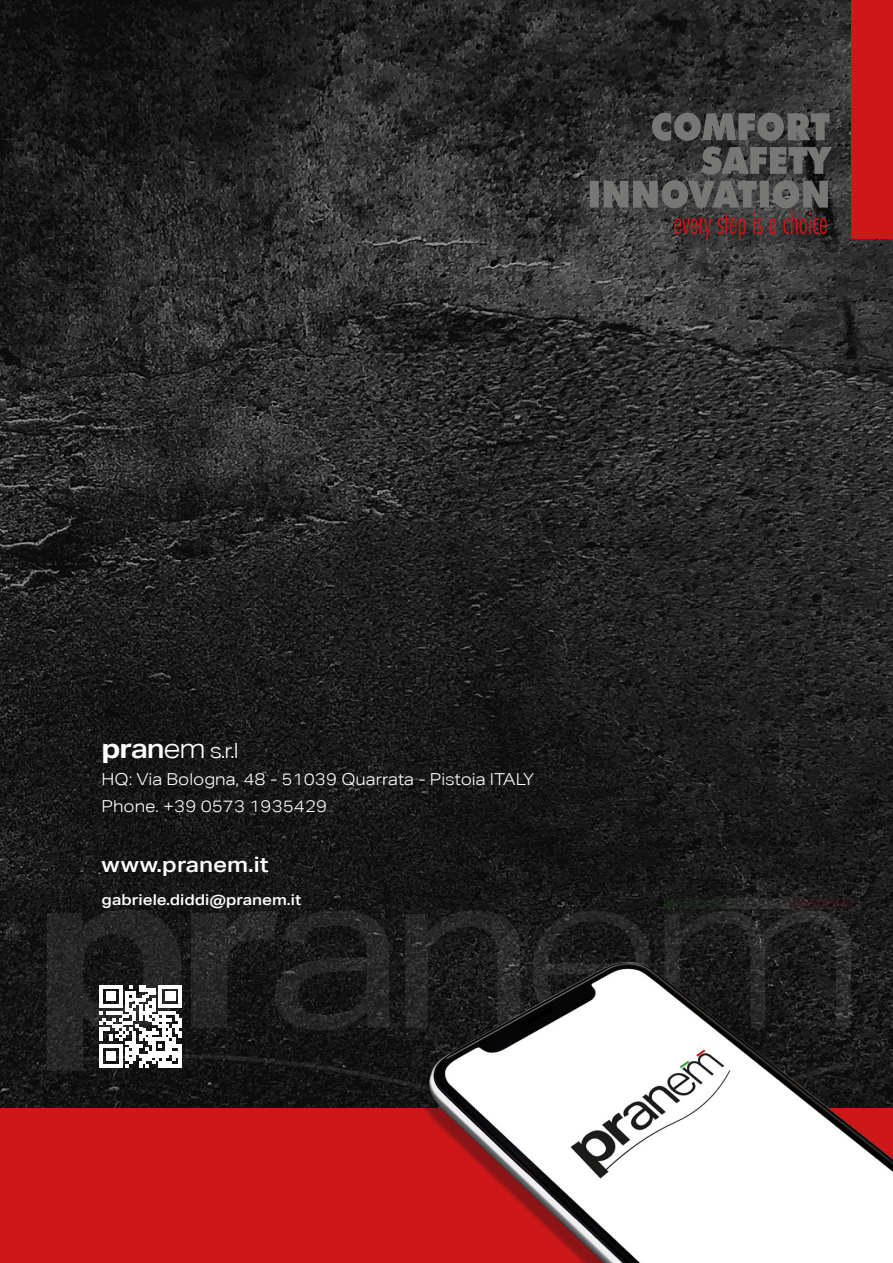
<style>
.page{position:relative;width:893px;height:1263px;background:#fff}
.page>*{position:absolute;margin:0;border:0;box-sizing:border-box;transform-origin:0 0}
.t1{font:500 21.3px "Aktiv Grotesk";color:#fff;scale:1.14 1}
.t2{font:300 21px "Aktiv Grotesk";color:#fff;scale:1.14 1}
.t3{font:300 16.5px/27.3px "Aktiv Grotesk";color:#fff;scale:1.14 1}
.t4{font:500 15px "Aktiv Grotesk";color:#fff;scale:1.14 1}
.s1{font-weight:700;font-size:27px}
.s2{font-weight:500;font-size:27px}
.s3{font-size:27px}
</style>
<div class="page">
<div style="left:0;top:1108px;width:893px;height:155px;background:#cd1719"></div>
<img style="left:0;top:0;width:893px;height:1108px">
<div style="left:677px;top:212px;width:168px;height:46px;background:#000;opacity:.75"></div>
<svg style="left:590px;top:113px;width:242px;height:127px;background:#4f4a4a"></svg>
<div style="left:851px;top:0;width:42px;height:238px;background:#cd1719"></div>
<svg style="left:789px;top:898px;width:62px;height:11px"></svg>
<svg style="left:665px;top:898px;width:62px;height:11px"></svg>
<svg style="left:47px;top:909px;width:804px;height:161px;background:#1f1f1f"></svg>
<svg style="left:54px;top:1053px;width:322px;height:55px;background:#151515"></svg>
<svg style="left:727px;top:898px;width:62px;height:11px"></svg>
<img style="left:376px;top:922px;width:517px;height:341px">
<svg style="left:99px;top:985px;width:83px;height:82px"></svg>
<p class="t2" style="left:102px;top:738px;width:122px"><span class="s1">pr</span><span class="s2">an</span><span class="s3">em</span> s.r.l</p>
<p class="t3" style="left:102px;top:765px;width:381px">HQ: Via Bologna, 48 - 51039 Quarrata - Pistoia ITALY<br>Phone. +39 0573 1935429</p>
<p class="t1" style="left:102px;top:852px;width:148px">www.pranem.it</p>
<p class="t4" style="left:102px;top:891px;width:177px">gabriele.diddi@pranem.it</p>
</div>
